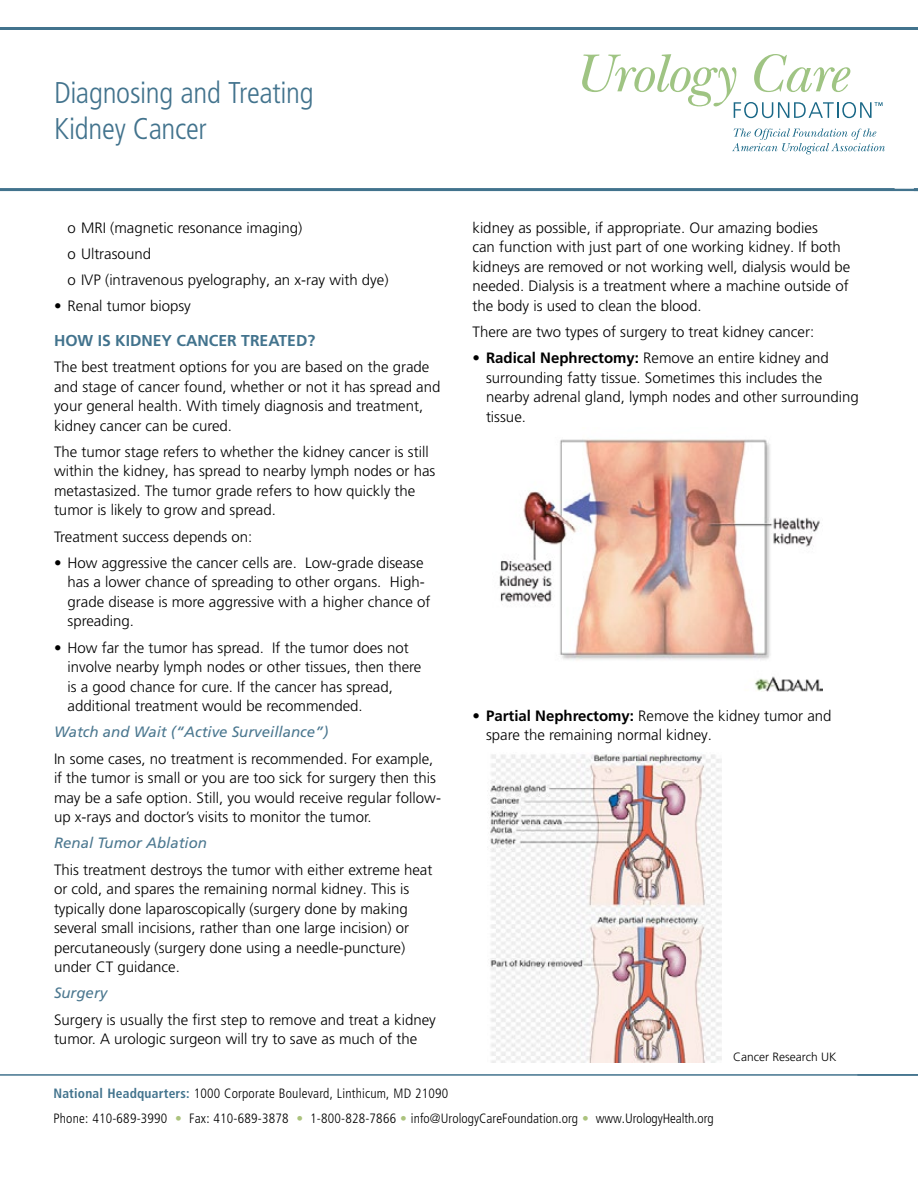
<style>
.page{position:relative;width:918px;height:1188px;background:#fff}
.page>*{position:absolute;margin:0;border:0;box-sizing:border-box;transform-origin:0 0}
.t1{font:300 condensed 30px/36px "Frutiger LT Pro";letter-spacing:-.01em;color:#42738d}
.t2{font:700 15.75px "Frutiger LT Pro";color:#42738d}
.t3{font:300 15px/19.5px "Frutiger LT Pro";color:#000}
.t4{font:italic 15px "Frutiger LT Pro";color:#4c7890}
.t5{font:300 condensed 13.5px/25.5px "Frutiger LT Pro";letter-spacing:.015em;color:#000}
.t6{font:300 12px "Frutiger LT Pro";color:#000}
.s1{font-weight:700}
.s2{font-weight:700;color:#42738d}
.s3{color:#acc37e}
</style>
<div class="page">
<hr style="left:0;top:27px;width:918px;height:3px;background:#42738d">
<hr style="left:0;top:188px;width:918px;height:3px;background:#42738d">
<svg style="left:732px;top:129px;width:153px;height:25px"></svg>
<svg style="left:582px;top:54px;width:301px;height:64px"></svg>
<hr style="left:0;top:1074px;width:918px;height:2px;background:#42738d">
<div style="left:895px;top:178px;width:23px;height:11px;background:#fff"></div>
<img style="left:499px;top:439px;width:323px;height:252px">
<img style="left:490px;top:752px;width:232px;height:310px">
<h1 class="t1" style="left:54px;top:75px;width:261px">Diagnosing and Treating<br>Kidney Cancer</h1>
<p class="t3" style="left:68px;top:214px;width:323px;line-height:26.2px">o MRI (magnetic resonance imaging)<br>o Ultrasound<br>o IVP (intravenous pyelography, an x-ray with dye)</p>
<p class="t3" style="left:54px;top:297px;width:138px">• Renal tumor biopsy</p>
<p class="t2" style="left:54px;top:331px;width:263px">HOW IS KIDNEY CANCER TREATED?</p>
<p class="t3" style="left:54px;top:357px;width:388px">The best treatment options for you are based on the grade and stage of cancer found, whether or not it has spread and your general health. With timely diagnosis and treatment, kidney cancer can be cured.</p>
<p class="t3" style="left:54px;top:442px;width:383px">The tumor stage refers to whether the kidney cancer is still within the kidney, has spread to nearby lymph nodes or has metastasized. The tumor grade refers to how quickly the tumor is likely to grow and spread.</p>
<p class="t3" style="left:54px;top:527px;width:200px">Treatment success depends on:</p>
<p class="t3" style="left:68px;top:553px;width:364px;text-indent:-14px">• How aggressive the cancer cells are. Low-grade disease has a lower chance of spreading to other organs. High&shy;grade disease is more aggressive with a higher chance of spreading.</p>
<p class="t3" style="left:68px;top:638px;width:355px;text-indent:-14px">• How far the tumor has spread. If the tumor does not involve nearby lymph nodes or other tissues, then there is a good chance for cure. If the cancer has spread, additional treatment would be recommended.</p>
<p class="t4" style="left:54px;top:723px;width:276px">Watch and Wait (“Active Surveillance”)</p>
<p class="t3" style="left:54px;top:749px;width:388px">In some cases, no treatment is recommended. For example, if the tumor is small or you are too sick for surgery then this may be a safe option. Still, you would receive regular follow&shy;up x-rays and doctor’s visits to monitor the tumor.</p>
<p class="t4" style="left:54px;top:834px;width:155px">Renal Tumor Ablation</p>
<p class="t3" style="left:54px;top:860px;width:380px">This treatment destroys the tumor with either extreme heat or cold, and spares the remaining normal kidney. This is typically done laparoscopically (surgery done by making several small incisions, rather than one large incision) or percutaneously (surgery done using a needle-puncture) under CT guidance.</p>
<p class="t4" style="left:54px;top:984px;width:55px">Surgery</p>
<p class="t3" style="left:54px;top:1010px;width:383px">Surgery is usually the first step to remove and treat a kidney tumor. A urologic surgeon will try to save as much of the</p>
<p class="t3" style="left:472px;top:218px;width:379px">kidney as possible, if appropriate. Our amazing bodies<br>can function with just part of one working kidney. If both kidneys are removed or not working well, dialysis would be needed. Dialysis is a treatment where a machine outside of the body is used to clean the blood.</p>
<p class="t3" style="left:472px;top:322px;width:343px">There are two types of surgery to treat kidney cancer:</p>
<p class="t3" style="left:486px;top:348px;width:374px;text-indent:-14px">• <span class="s1">Radical Nephrectomy:</span> Remove an entire kidney and surrounding fatty tissue. Sometimes this includes the nearby adrenal gland, lymph nodes and other surrounding tissue.</p>
<p class="t3" style="left:486px;top:706px;width:347px;text-indent:-14px">• <span class="s1">Partial Nephrectomy:</span> Remove the kidney tumor and spare the remaining normal kidney.</p>
<p class="t6" style="left:733px;top:1050px;width:105px">Cancer Research UK</p>
<p class="t5" style="left:53px;top:1081px;width:662px"><span class="s2">National Headquarters:</span> 1000 Corporate Boulevard, Linthicum, MD 21090<br>Phone: 410-689-3990 <span class="s3">•</span> Fax: 410-689-3878 <span class="s3">•</span> 1-800-828-7866 <span class="s3">•</span> info@UrologyCareFoundation.org <span class="s3">•</span> www.UrologyHealth.org</p>
</div>
